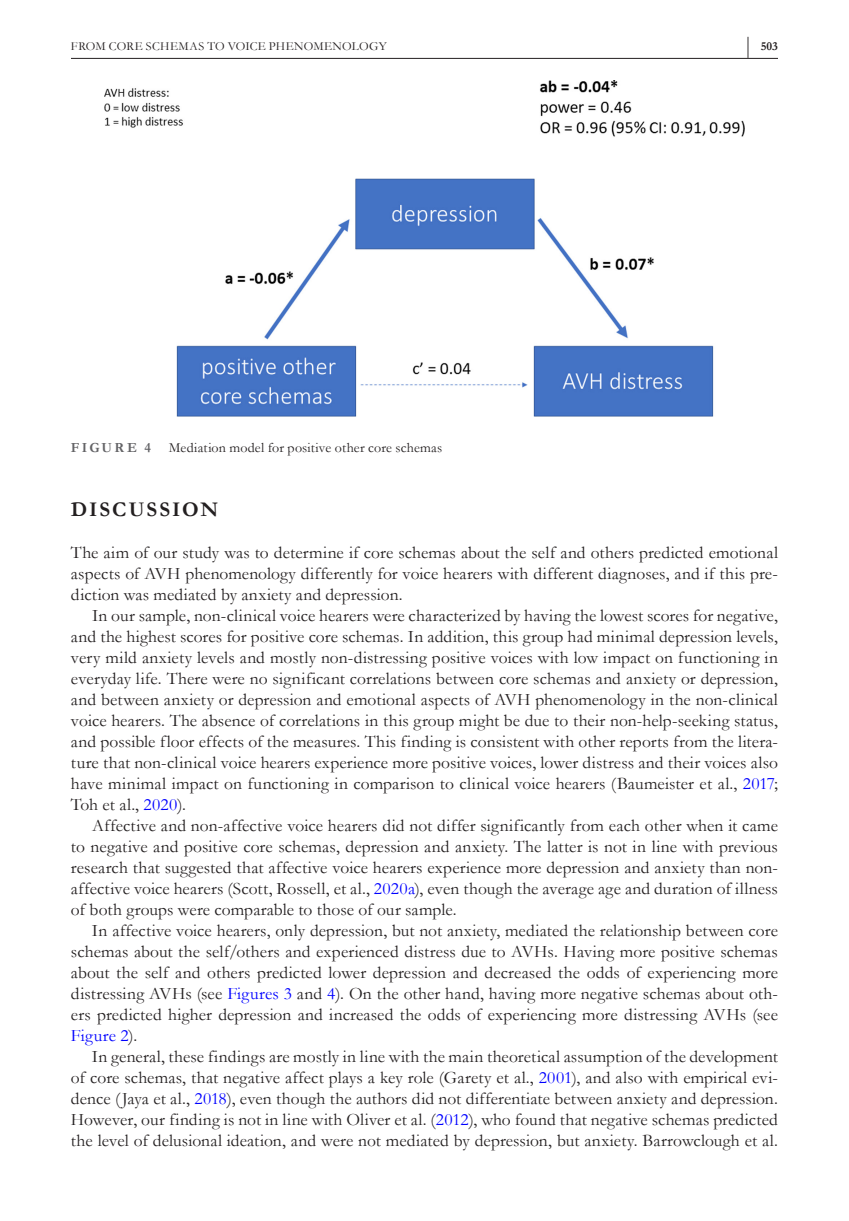
<style>
.page{position:relative;width:849px;height:1221px;background:#fff}
.page>*{position:absolute;margin:0;border:0;box-sizing:border-box;transform-origin:0 0}
.t1{font:700 21px "Garamond";letter-spacing:.09em;color:#231f20}
.t2{font:17.5px/21px "Garamond";letter-spacing:.005em;color:#231f20;text-align:justify}
.t3{font:14px "Garamond";letter-spacing:.01em;color:#231f20}
.t4{font:700 14px "Garamond";letter-spacing:.16em;color:#636366}
.t5{font:12.25px "Garamond";letter-spacing:.02em;color:#231f20}
.t6{font:700 12.25px "Garamond";color:#231f20}
.s1{font-size:23.62px}
.s2{color:#00f}
</style>
<div class="page">
<hr style="left:71px;top:58px;width:706px;height:1px;background:#231f20">
<img style="left:104px;top:81px;width:640px;height:336px">
<p class="t5" style="left:71px;top:38px;width:317px">FROM CORE SCHEMAS TO VOICE PHENOMENOLOGY</p>
<p class="t6" style="left:744px;top:38px;width:34px"><span class="s1">|</span> 503</p>
<p class="t4" style="left:71px;top:438px;width:81px">FIGURE 4</p>
<p class="t3" style="left:169px;top:438px;width:275px">Mediation model for positive other core schemas</p>
<p class="t1" style="left:71px;top:495px;width:149px">DISCUSSION</p>
<p class="t2" style="left:71px;top:541px;width:708px">The aim of our study was to determine if core schemas about the self and others predicted emotional aspects of AVH phenomenology differently for voice hearers with different diagnoses, and if this pre&shy;diction was mediated by anxiety and depression.</p>
<p class="t2" style="left:71px;top:604px;width:708px;text-indent:21px">In our sample, non-clinical voice hearers were characterized by having the lowest scores for negative, and the highest scores for positive core schemas. In addition, this group had minimal depression levels, very mild anxiety levels and mostly non-distressing positive voices with low impact on functioning in everyday life. There were no significant correlations between core schemas and anxiety or depression, and between anxiety or depression and emotional aspects of AVH phenomenology in the non-clinical voice hearers. The absence of correlations in this group might be due to their non-help-seeking status, and possible floor effects of the measures. This finding is consistent with other reports from the litera&shy;ture that non-clinical voice hearers experience more positive voices, lower distress and their voices also have minimal impact on functioning in comparison to clinical voice hearers (Baumeister et al., <span class="s2">2017</span>; Toh et al., <span class="s2">2020</span>).</p>
<p class="t2" style="left:71px;top:814px;width:708px;text-indent:21px">Affective and non-affective voice hearers did not differ significantly from each other when it came to negative and positive core schemas, depression and anxiety. The latter is not in line with previous research that suggested that affective voice hearers experience more depression and anxiety than non&shy;affective voice hearers (Scott, Rossell, et al., <span class="s2">2020a</span>), even though the average age and duration of illness of both groups were comparable to those of our sample.</p>
<p class="t2" style="left:71px;top:919px;width:708px;text-indent:21px">In affective voice hearers, only depression, but not anxiety, mediated the relationship between core schemas about the self/others and experienced distress due to AVHs. Having more positive schemas about the self and others predicted lower depression and decreased the odds of experiencing more distressing AVHs (see <span class="s2">Figures 3</span> and <span class="s2">4</span>). On the other hand, having more negative schemas about oth&shy;ers predicted higher depression and increased the odds of experiencing more distressing AVHs (see <span class="s2">Figure 2</span>).</p>
<p class="t2" style="left:71px;top:1045px;width:708px;text-indent:21px">In general, these findings are mostly in line with the main theoretical assumption of the development of core schemas, that negative affect plays a key role (Garety et al., <span class="s2">2001</span>), and also with empirical evi&shy;dence (Jaya et al., <span class="s2">2018</span>), even though the authors did not differentiate between anxiety and depression.<br>However, our finding is not in line with Oliver et al. (<span class="s2">2012</span>), who found that negative schemas predicted the level of delusional ideation, and were not mediated by depression, but anxiety. Barrowclough et al.</p>
</div>
